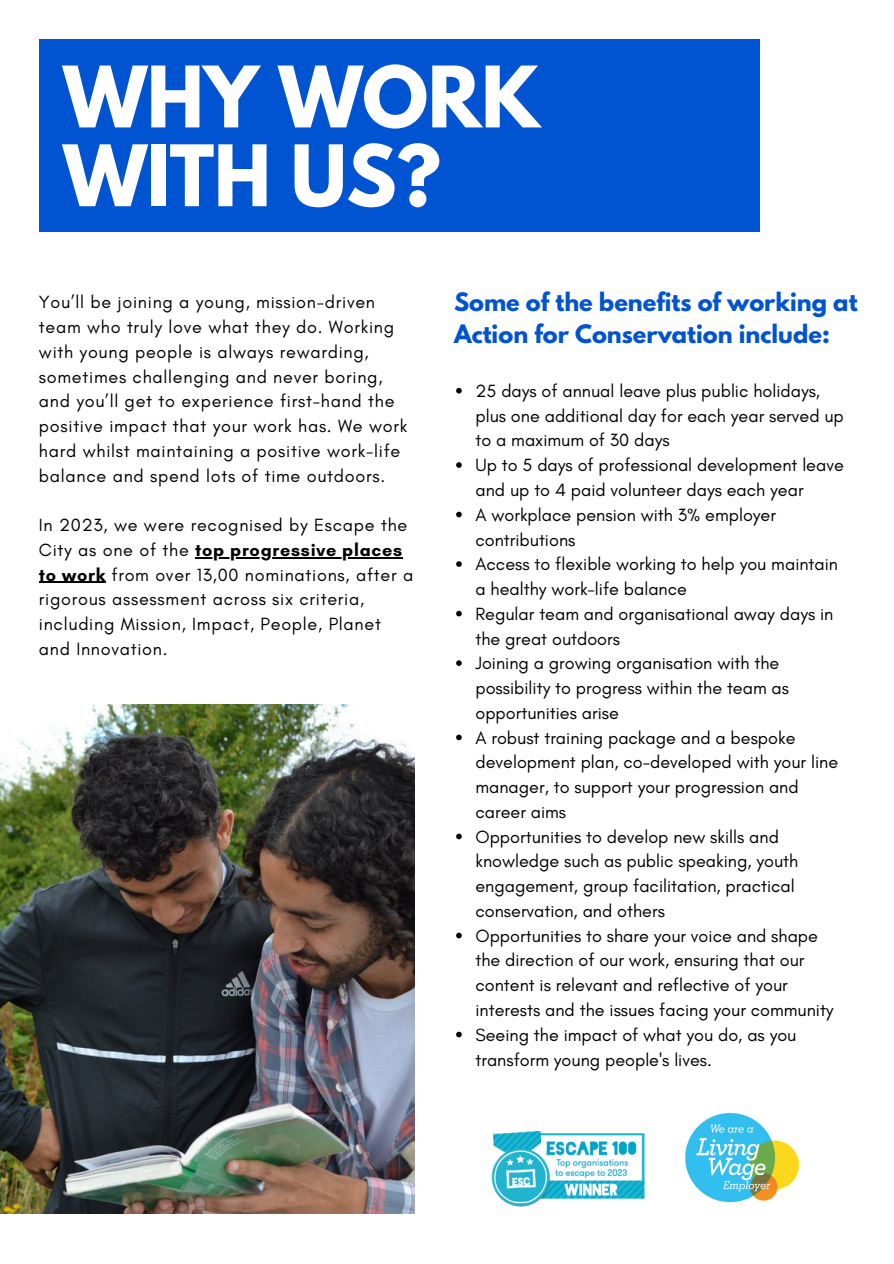
<style>
.page{position:relative;width:894px;height:1264px;background:#fff}
.page>*{position:absolute;margin:0;border:0;box-sizing:border-box;transform-origin:0 0}
.t1{font:700 75px/78.8px "League Spartan";letter-spacing:-.005em;color:#fff}
.t2{font:700 22.5px/31.5px "League Spartan";color:#0054d1}
.t3{font:18px/24.8px "Glacial Indifference";color:#000}
.t4{font:18px/24.8px "Glacial Indifference";letter-spacing:.04em;color:#000}
.s1{font-weight:700}
</style>
<div class="page">
<div style="left:39px;top:39px;width:720px;height:193px;background:#0054d1"></div>
<img style="left:0;top:704px;width:414px;height:508px">
<img style="left:491px;top:1131px;width:154px;height:75px">
<img style="left:685px;top:1112px;width:115px;height:91px">
<hr style="left:195px;top:557px;width:208px;height:1px;background:#000">
<hr style="left:39px;top:582px;width:67px;height:1px;background:#000">
<svg style="left:456px;top:388px;width:5px;height:5px"></svg>
<svg style="left:456px;top:462px;width:5px;height:6px"></svg>
<svg style="left:456px;top:511px;width:5px;height:6px"></svg>
<svg style="left:456px;top:561px;width:5px;height:6px"></svg>
<svg style="left:456px;top:610px;width:5px;height:6px"></svg>
<svg style="left:456px;top:660px;width:5px;height:6px"></svg>
<svg style="left:456px;top:734px;width:5px;height:6px"></svg>
<svg style="left:456px;top:833px;width:5px;height:6px"></svg>
<svg style="left:456px;top:932px;width:5px;height:6px"></svg>
<svg style="left:456px;top:1031px;width:5px;height:6px"></svg>
<p class="t1" style="left:63px;top:67px;width:478px">WHY WORK<br>WITH US?</p>
<h2 class="t4" style="left:39px;top:290px;width:370px">You’ll be joining a young, mission-driven team who truly love what they do. Working with young people is always rewarding, sometimes challenging and never boring, and you’ll get to experience first-hand the positive impact that your work has. We work hard whilst maintaining a positive work-life balance and spend lots of time outdoors.</h2>
<p class="t4" style="left:39px;top:512px;width:370px">In 2023, we were recognised by Escape the<br>City as one of the <span class="s1">top progressive places</span></p>
<p class="t4" style="left:39px;top:562px;width:376px"><span class="s1">to work</span> from over 13,00 nominations, after a rigorous assessment across six criteria, including Mission, Impact, People, Planet and Innovation.</p>
<p class="t2" style="left:454px;top:289px;width:405px">Some of the benefits of working at<br>Action for Conservation include:</p>
<p class="t3" style="left:475px;top:378px;width:370px">25 days of annual leave plus public holidays, plus one additional day for each year served up to a maximum of 30 days</p>
<p class="t3" style="left:475px;top:452px;width:370px">Up to 5 days of professional development leave and up to 4 paid volunteer days each year</p>
<p class="t3" style="left:475px;top:502px;width:302px">A workplace pension with 3% employer contributions</p>
<p class="t3" style="left:475px;top:551px;width:364px">Access to flexible working to help you maintain a healthy work-life balance</p>
<p class="t3" style="left:475px;top:601px;width:359px">Regular team and organisational away days in the great outdoors</p>
<p class="t3" style="left:475px;top:650px;width:315px">Joining a growing organisation with the possibility to progress within the team as opportunities arise</p>
<p class="t3" style="left:475px;top:725px;width:364px">A robust training package and a bespoke development plan, co-developed with your line manager, to support your progression and career aims</p>
<p class="t3" style="left:475px;top:824px;width:324px">Opportunities to develop new skills and knowledge such as public speaking, youth engagement, group facilitation, practical conservation, and others</p>
<p class="t3" style="left:475px;top:923px;width:359px">Opportunities to share your voice and shape the direction of our work, ensuring that our content is relevant and reflective of your interests and the issues facing your community Seeing the impact of what you do, as you transform young people's lives.</p>
</div>
